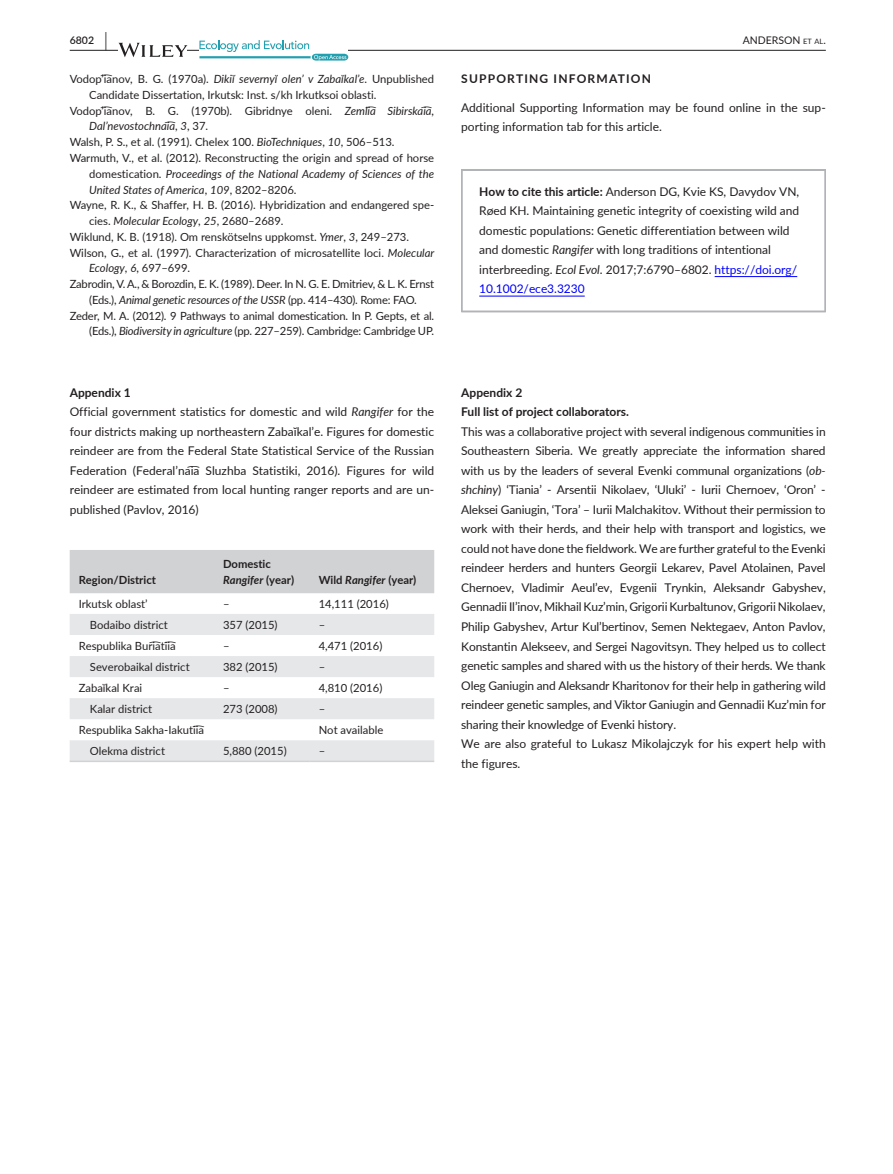
<style>
.page{position:relative;width:893px;height:1174px;background:#fff}
.page>*{position:absolute;margin:0;border:0;box-sizing:border-box;transform-origin:0 0}
.t1{font:12px/19.5px "Lato";letter-spacing:-.01em;color:#231f20}
.t2{font:700 12px/19.5px "Lato";color:#231f20}
.t3{font:700 12px "Lato";letter-spacing:.1em;color:#231f20}
.t4{font:11.25px "Lato";color:#231f20}
.t5{font:italic 11.25px "Lato";color:#231f20}
.t6{font:11.25px "Lato";letter-spacing:-.02em;color:#231f20}
.t7{font:italic 11.25px "Lato";letter-spacing:-.02em;color:#231f20}
.t8{font:700 11.25px/15.8px "Lato";color:#231f20}
.t9{font:10.5px "Lato";color:#231f20}
.t10{font:600 10.5px "Lato";color:#231f20}
.s1{font-size:19.5px}
.s2{font-size:7.35px}
.s3{font-style:italic}
.s4{font-style:normal}
.s5{font-weight:700}
.s6{color:#00f}
</style>
<div class="page">
<hr style="left:70px;top:50px;width:756px;height:1px;background:#231f20">
<svg style="left:119px;top:43px;width:68px;height:14px"></svg>
<svg style="left:199px;top:40px;width:149px;height:21px"></svg>
<div style="left:70px;top:550px;width:364px;height:43px;background:#d1d2d4"></div>
<svg style="left:70px;top:614px;width:364px;height:146px;fill:#e6e7e9"></svg>
<hr style="left:70px;top:760px;width:144px;height:2px;background:#d1d2d4">
<hr style="left:214px;top:760px;width:96px;height:2px;background:#d1d2d4">
<hr style="left:310px;top:760px;width:124px;height:2px;background:#d1d2d4">
<div style="left:461px;top:170px;width:365px;height:142px;background:linear-gradient(to right,#dadadc,#dadadc)"></div>
<div style="left:463px;top:171px;width:361px;height:139px;background:#fff"></div>
<hr style="left:715px;top:276px;width:82px;height:1px;background:#00f">
<hr style="left:461px;top:311px;width:365px;height:1px;background:#b2b3b7">
<hr style="left:479px;top:296px;width:106px;height:1px;background:#00f">
<p class="t10" style="left:70px;top:33px;width:39px">6802 <span class="s1">|</span></p>
<p class="t9" style="left:743px;top:33px;width:85px">ANDERSON <span class="s2">et al</span>.</p>
<p class="t4" style="left:70px;top:71px;width:366px">Vodop’i͡anov, B. G. (1970a). <span class="s3">Dikiĭ severnyĭ olen’ v Zabaĭkal’e</span>. Unpublished</p>
<p class="t4" style="left:89px;top:87px;width:289px">Candidate Dissertation, Irkutsk: Inst. s/kh Irkutksoi oblasti.</p>
<p class="t4" style="left:70px;top:103px;width:368px">Vodop’i͡anov, B. G. (1970b). Gibridnye oleni. <span class="s3">Zemli͡a Sibirskai͡a,</span></p>
<p class="t5" style="left:89px;top:118px;width:121px">Dal’nevostochnai͡a<span class="s4">,</span> 3<span class="s4">, 37.</span></p>
<p class="t4" style="left:70px;top:134px;width:326px">Walsh, P. S., et al. (1991). Chelex 100. <span class="s3">BioTechniques</span>, <span class="s3">10</span>, 506–513.</p>
<p class="t4" style="left:70px;top:150px;width:366px">Warmuth, V., et al. (2012). Reconstructing the origin and spread of horse</p>
<p class="t5" style="left:89px;top:166px;width:346px"><span class="s4">domestication.</span> Proceedings of the National Academy of Sciences of the</p>
<p class="t5" style="left:89px;top:181px;width:209px">United States of America<span class="s4">,</span> 109<span class="s4">, 8202–8206.</span></p>
<p class="t4" style="left:70px;top:197px;width:366px">Wayne, R. K., &amp; Shaffer, H. B. (2016). Hybridization and endangered spe-</p>
<p class="t5" style="left:89px;top:213px;width:196px"><span class="s4">cies.</span> Molecular Ecology<span class="s4">,</span> 25<span class="s4">, 2680–2689.</span></p>
<p class="t4" style="left:70px;top:229px;width:341px">Wiklund, K. B. (1918). Om renskötselns uppkomst. <span class="s3">Ymer</span>, <span class="s3">3</span>, 249–273.</p>
<p class="t4" style="left:70px;top:244px;width:366px">Wilson, G., et al. (1997). Characterization of microsatellite loci. <span class="s3">Molecular</span></p>
<p class="t4" style="left:89px;top:260px;width:102px"><span class="s3">Ecology</span>, <span class="s3">6</span>, 697–699.</p>
<p class="t6" style="left:70px;top:276px;width:366px">Zabrodin, V. A., &amp; Borozdin, E. K. (1989). Deer. In N. G. E. Dmitriev, &amp; L. K. Ernst</p>
<p class="t7" style="left:89px;top:292px;width:329px"><span class="s4">(Eds.),</span> Animal genetic resources of the USSR <span class="s4">(pp. 414–430). Rome: FAO.</span></p>
<p class="t4" style="left:70px;top:307px;width:366px">Zeder, M. A. (2012). 9 Pathways to animal domestication. In P. Gepts, et al.</p>
<p class="t4" style="left:89px;top:323px;width:346px">(Eds.), <span class="s3">Biodiversity in agriculture</span> (pp. 227–259). Cambridge: Cambridge UP.</p>
<p class="t1" style="left:70px;top:382px;width:366px"><span class="s5">Appendix 1<br></span>Official government statistics for domestic and wild <span class="s3">Rangifer</span> for the four districts making up northeastern Zabaĭkal’e. Figures for domestic reindeer are from the Federal State Statistical Service of the Russian Federation (Federal’nai͡a Sluzhba Statistiki, 2016). Figures for wild reindeer are estimated from local hunting ranger reports and are un&shy;published (Pavlov, 2016)</p>
<p class="t8" style="left:79px;top:571px;width:79px">Region/District</p>
<p class="t8" style="left:223px;top:556px;width:73px">Domestic<br><span class="s3">Rangifer</span> (year)</p>
<p class="t8" style="left:319px;top:571px;width:99px">Wild <span class="s3">Rangifer</span> (year)</p>
<p class="t4" style="left:79px;top:596px;width:70px">Irkutsk oblast’</p>
<p class="t4" style="left:223px;top:596px;width:8px">–</p>
<p class="t4" style="left:319px;top:596px;width:72px">14,111 (2016)</p>
<p class="t4" style="left:90px;top:617px;width:79px">Bodaibo district</p>
<p class="t4" style="left:223px;top:617px;width:56px">357 (2015)</p>
<p class="t4" style="left:319px;top:617px;width:8px">–</p>
<p class="t4" style="left:79px;top:638px;width:104px">Respublika Buri͡atii͡a</p>
<p class="t4" style="left:223px;top:638px;width:8px">–</p>
<p class="t4" style="left:319px;top:638px;width:65px">4,471 (2016)</p>
<p class="t4" style="left:90px;top:659px;width:101px">Severobaikal district</p>
<p class="t4" style="left:223px;top:659px;width:56px">382 (2015)</p>
<p class="t4" style="left:319px;top:659px;width:8px">–</p>
<p class="t4" style="left:79px;top:680px;width:65px">Zabaĭkal Krai</p>
<p class="t4" style="left:223px;top:680px;width:8px">–</p>
<p class="t4" style="left:319px;top:680px;width:65px">4,810 (2016)</p>
<p class="t4" style="left:90px;top:701px;width:64px">Kalar district</p>
<p class="t4" style="left:223px;top:701px;width:56px">273 (2008)</p>
<p class="t4" style="left:319px;top:701px;width:8px">–</p>
<p class="t4" style="left:79px;top:722px;width:133px">Respublika Sakha-Iakutii͡a</p>
<p class="t4" style="left:319px;top:722px;width:66px">Not available</p>
<p class="t4" style="left:90px;top:743px;width:77px">Olekma district</p>
<p class="t4" style="left:223px;top:743px;width:65px">5,880 (2015)</p>
<p class="t4" style="left:319px;top:743px;width:8px">–</p>
<p class="t3" style="left:461px;top:70px;width:191px">SUPPORTING INFORMATION</p>
<p class="t1" style="left:461px;top:97px;width:366px">Additional Supporting Information may be found online in the sup&shy;porting information tab for this article.</p>
<p class="t1" style="left:479px;top:181px;width:321px"><span class="s5">How to cite this article:</span> Anderson DG, Kvie KS, Davydov VN, Røed KH. Maintaining genetic integrity of coexisting wild and domestic populations: Genetic differentiation between wild and domestic <span class="s3">Rangifer</span> with long traditions of intentional interbreeding. <span class="s3">Ecol Evol</span>. 2017;7:6790–6802. <span class="s6">https://doi.org/ 10.1002/ece3.3230</span></p>
<p class="t2" style="left:461px;top:382px;width:169px">Appendix 2<br>Full list of project collaborators.</p>
<p class="t1" style="left:461px;top:421px;width:366px">This was a collaborative project with several indigenous communities in Southeastern Siberia. We greatly appreciate the information shared with us by the leaders of several Evenki communal organizations (<span class="s3">ob&shy;shchiny</span>) ‘Tiania’ - Arsentii Nikolaev, ‘Uluki’ - Iurii Chernoev, ‘Oron’ - Aleksei Ganiugin, ‘Tora’ – Iurii Malchakitov. Without their permission to work with their herds, and their help with transport and logistics, we could not have done the fieldwork. We are further grateful to the Evenki reindeer herders and hunters Georgii Lekarev, Pavel Atolainen, Pavel Chernoev, Vladimir Aeul’ev, Evgenii Trynkin, Aleksandr Gabyshev, Gennadii Il’inov, Mikhail Kuz’min, Grigorii Kurbaltunov, Grigorii Nikolaev, Philip Gabyshev, Artur Kul’bertinov, Semen Nektegaev, Anton Pavlov, Konstantin Alekseev, and Sergei Nagovitsyn. They helped us to collect genetic samples and shared with us the history of their herds. We thank Oleg Ganiugin and Aleksandr Kharitonov for their help in gathering wild reindeer genetic samples, and Viktor Ganiugin and Gennadii Kuz’min for sharing their knowledge of Evenki history.<br>We are also grateful to Lukasz Mikolajczyk for his expert help with the figures.</p>
</div>
